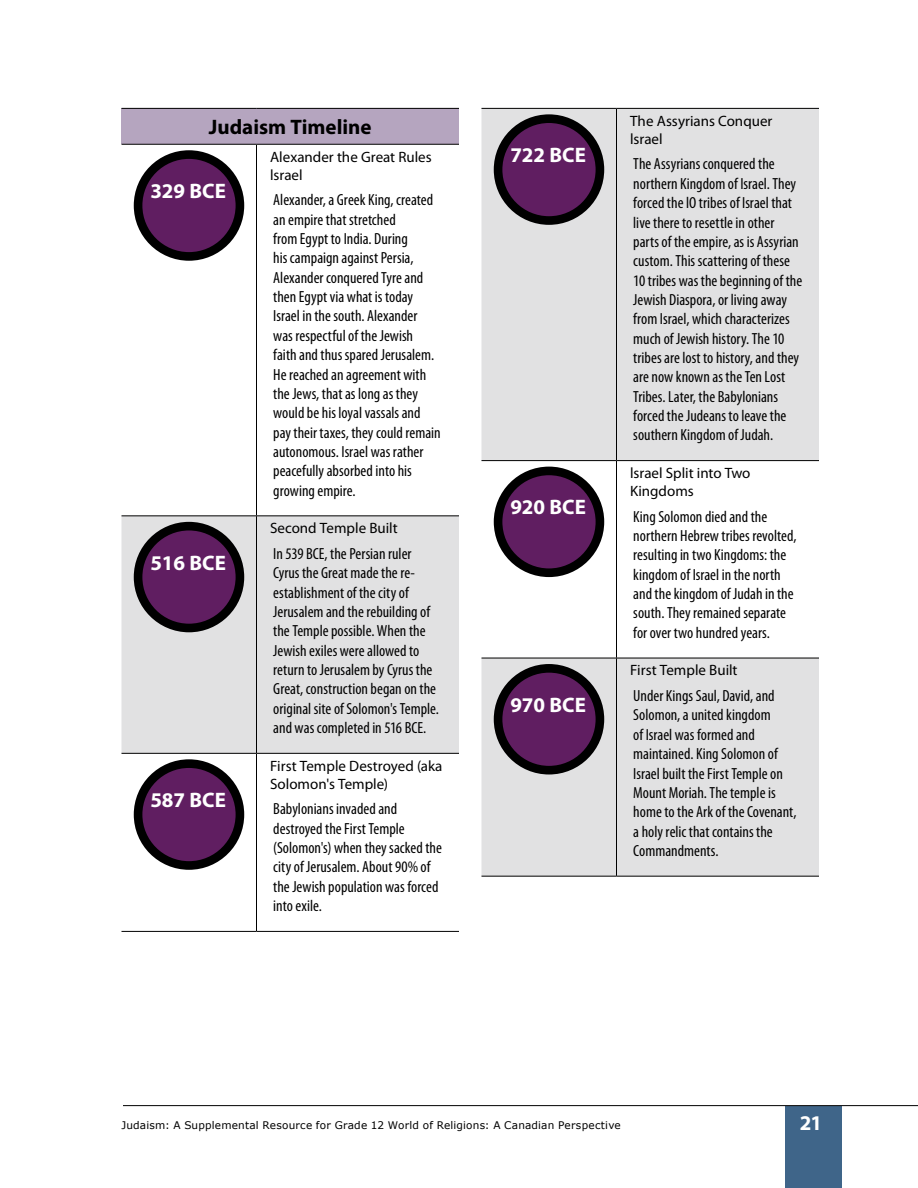
<style>
.page{position:relative;width:918px;height:1188px;background:#fff}
.page>*{position:absolute;margin:0;border:0;box-sizing:border-box;transform-origin:0 0}
.t1{font:700 21px "Myriad Pro";color:#fff}
.t2{font:700 21px "Myriad Pro";letter-spacing:-.005em;color:#000}
.t3{font:condensed 16.2px/19.4px "Myriad Pro";color:#000}
.t4{font:15px/18px "Myriad Pro";color:#000}
.t5{font:10.5px "Verdana";letter-spacing:.015em;color:#000}
</style>
<div class="page">
<div style="left:785px;top:1106px;width:57px;height:82px;background:#3f6589"></div>
<hr style="left:123px;top:1105px;width:795px;height:1px;background:#000">
<div style="left:122px;top:108px;width:337px;height:36px;background:#b5a5bf"></div>
<div style="left:122px;top:516px;width:337px;height:237px;background:#e1e1e2"></div>
<hr style="left:122px;top:108px;width:134px;height:1px;background:#000">
<hr style="left:256px;top:108px;width:203px;height:1px;background:#000">
<hr style="left:122px;top:144px;width:134px;height:1px;background:#000">
<hr style="left:256px;top:144px;width:203px;height:1px;background:#000">
<hr style="left:256px;top:145px;width:1px;height:370px;background:#000">
<hr style="left:122px;top:515px;width:134px;height:1px;background:#000">
<hr style="left:256px;top:515px;width:203px;height:1px;background:#000">
<hr style="left:256px;top:516px;width:1px;height:237px;background:#000">
<hr style="left:122px;top:753px;width:134px;height:1px;background:#000">
<hr style="left:256px;top:753px;width:203px;height:1px;background:#000">
<hr style="left:256px;top:754px;width:1px;height:177px;background:#000">
<hr style="left:122px;top:931px;width:134px;height:1px;background:#000">
<hr style="left:256px;top:931px;width:203px;height:1px;background:#000">
<div style="left:138px;top:155px;width:102px;height:101px;background:#601e61;border-radius:50%"></div>
<div style="left:134px;top:150px;width:110px;height:111px;border:9px solid #000;border-radius:50%"></div>
<div style="left:138px;top:526px;width:102px;height:102px;background:#601e61;border-radius:50%"></div>
<div style="left:134px;top:522px;width:110px;height:110px;border:9px solid #000;border-radius:50%"></div>
<div style="left:138px;top:764px;width:102px;height:101px;background:#601e61;border-radius:50%"></div>
<div style="left:134px;top:759px;width:110px;height:111px;border:9px solid #000;border-radius:50%"></div>
<svg style="left:482px;top:109px;width:337px;height:767px;fill:#e1e1e2"></svg>
<hr style="left:482px;top:108px;width:134px;height:1px;background:#000">
<hr style="left:616px;top:108px;width:203px;height:1px;background:#000">
<hr style="left:616px;top:109px;width:1px;height:351px;background:#000">
<hr style="left:482px;top:460px;width:134px;height:1px;background:#000">
<hr style="left:616px;top:460px;width:203px;height:1px;background:#000">
<hr style="left:616px;top:461px;width:1px;height:197px;background:#000">
<hr style="left:482px;top:658px;width:134px;height:1px;background:#000">
<hr style="left:616px;top:658px;width:203px;height:1px;background:#000">
<hr style="left:616px;top:658px;width:1px;height:218px;background:#000">
<hr style="left:482px;top:876px;width:134px;height:1px;background:#000">
<hr style="left:616px;top:876px;width:203px;height:1px;background:#000">
<div style="left:498px;top:119px;width:102px;height:102px;background:#601e61;border-radius:50%"></div>
<div style="left:494px;top:114px;width:110px;height:111px;border:9px solid #000;border-radius:50%"></div>
<div style="left:498px;top:471px;width:102px;height:102px;background:#601e61;border-radius:50%"></div>
<div style="left:494px;top:467px;width:110px;height:110px;border:9px solid #000;border-radius:50%"></div>
<div style="left:498px;top:668px;width:102px;height:102px;background:#601e61;border-radius:50%"></div>
<div style="left:494px;top:664px;width:110px;height:111px;border:9px solid #000;border-radius:50%"></div>
<p class="t2" style="left:209px;top:113px;width:164px">Judaism Timeline</p>
<p class="t1" style="left:150px;top:177px;width:77px">329 BCE</p>
<p class="t1" style="left:150px;top:549px;width:77px">516 BCE</p>
<p class="t1" style="left:150px;top:786px;width:77px">587 BCE</p>
<p class="t4" style="left:270px;top:147px;width:163px">Alexander the Great Rules lsrael</p>
<p class="t3" style="left:273px;top:190px;width:169px">Alexander, a Greek King, created an empire that stretched<br>from Egypt to India. During<br>his campaign against Persia,<br>Alexander conquered Tyre and then Egypt via what is today<br>Israel in the south. Alexander was respectful of the Jewish<br>faith and thus spared Jerusalem.<br>He reached an agreement with the Jews, that as long as they would be his loyal vassals and pay their taxes, they could remain autonomous. Israel was rather peacefully absorbed into his growing empire.</p>
<p class="t4" style="left:270px;top:519px;width:129px">Second Temple Built</p>
<p class="t3" style="left:273px;top:544px;width:167px">In 539 BCE, the Persian ruler<br>Cyrus the Great made the re&shy;establishment of the city of<br>Jerusalem and the rebuilding of the Temple possible. When the<br>Jewish exiles were allowed to return to Jerusalem by Cyrus the<br>Great, construction began on the original site of Solomon's Temple. and was completed in 516 BCE.</p>
<p class="t4" style="left:270px;top:756px;width:174px">First Temple Destroyed (aka<br>Solomon's Temple)</p>
<p class="t3" style="left:273px;top:799px;width:170px">Babylonians invaded and destroyed the First Temple (Solomon's) when they sacked the city of Jerusalem. About 90% of the Jewish population was forced into exile.</p>
<p class="t1" style="left:510px;top:141px;width:77px">722 BCE</p>
<p class="t1" style="left:510px;top:494px;width:77px">920 BCE</p>
<p class="t1" style="left:510px;top:691px;width:77px">970 BCE</p>
<p class="t4" style="left:630px;top:111px;width:144px">The Assyrians Conquer lsrael</p>
<p class="t3" style="left:633px;top:154px;width:170px">The Assyrians conquered the northern Kingdom of Israel. They forced the lO tribes of Israel that live there to resettle in other parts of the empire, as is Assyrian custom. This scattering of these<br>10 tribes was the beginning of the<br>Jewish Diaspora, or living away from Israel, which characterizes much of Jewish history. The 10 tribes are lost to history, and they are now known as the Ten Lost<br>Tribes. Later, the Babylonians forced the Judeans to leave the southern Kingdom of Judah.</p>
<p class="t4" style="left:630px;top:464px;width:122px">lsrael Split into Two<br>Kingdoms</p>
<p class="t3" style="left:633px;top:506px;width:165px">King Solomon died and the northern Hebrew tribes revolted, resulting in two Kingdoms: the kingdom of Israel in the north and the kingdom of Judah in the south. They remained separate for over two hundred years.</p>
<p class="t4" style="left:630px;top:661px;width:109px">First Temple Built</p>
<p class="t3" style="left:633px;top:686px;width:165px">Under Kings Saul, David, and<br>Solomon, a united kingdom<br>of Israel was formed and maintained. King Solomon of<br>Israel built the First Temple on<br>Mount Moriah. The temple is home to the Ark of the Covenant, a holy relic that contains the<br>Commandments.</p>
<p class="t5" style="left:122px;top:1118px;width:501px">Judaism: A Supplemental Resource for Grade 12 World of Religions: A Canadian Perspective</p>
<p class="t1" style="left:800px;top:1109px;width:24px">21</p>
</div>
